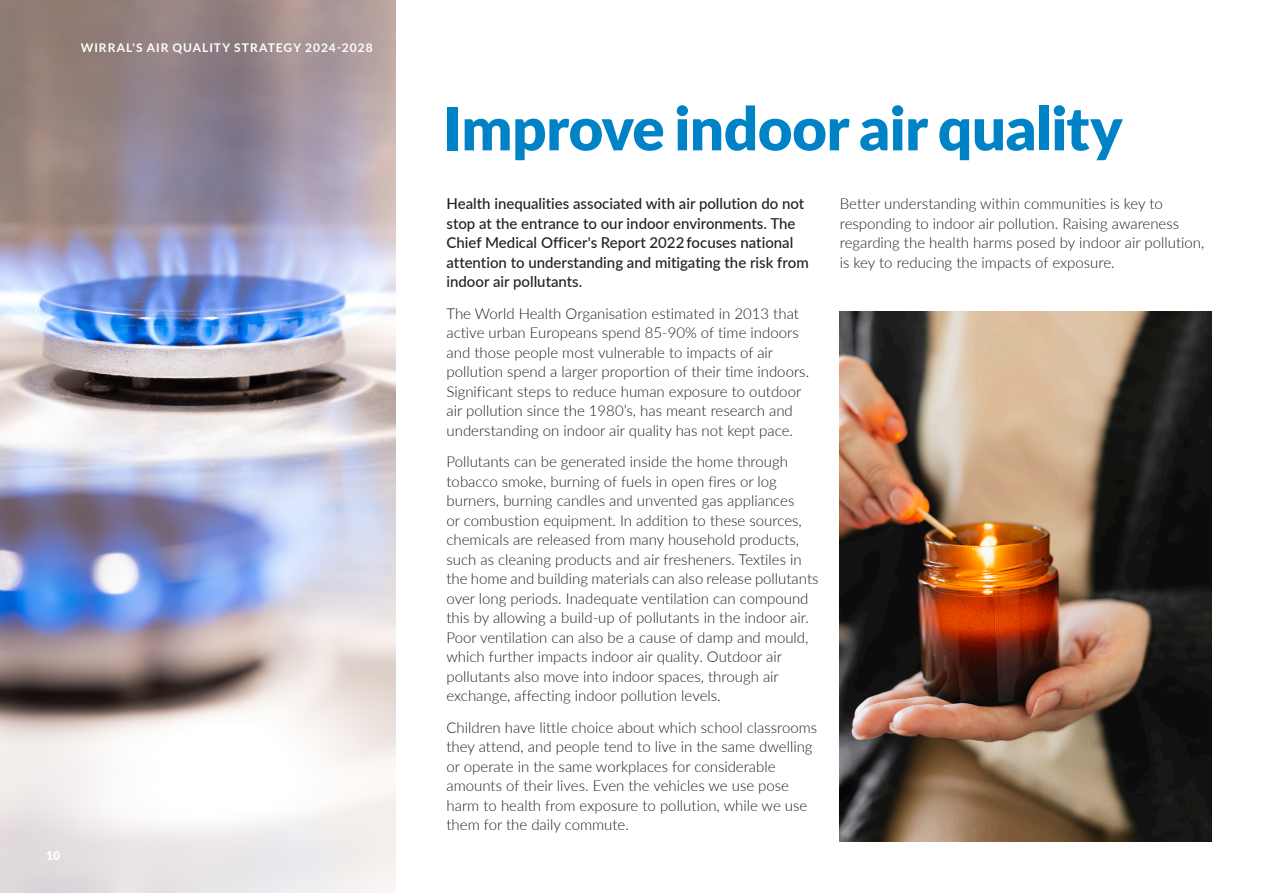
<style>
.page{position:relative;width:1263px;height:893px;background:#fff}
.page>*{position:absolute;margin:0;border:0;box-sizing:border-box;transform-origin:0 0}
.t1{font:900 60px "Lato";letter-spacing:-.005em;color:#0083c6}
.t2{font:300 15px/19.5px "Lato";color:#231f20}
.t3{font:500 15px/19.5px "Lato";color:#231f20}
.t4{font:700 12px "Lato";letter-spacing:.085em;color:#fff}
.t5{font:900 12px "Lato";color:#fff}
</style>
<div class="page">
<img style="left:0;top:0;width:395px;height:893px">
<img style="left:840px;top:311px;width:372px;height:531px">
<p class="t4" style="left:81px;top:39px;width:293px">WIRRAL'S AIR QUALITY STRATEGY 2024-2028</p>
<p class="t5" style="left:46px;top:847px;width:15px">10</p>
<p class="t1" style="left:443px;top:83px;width:681px">Improve indoor air quality</p>
<p class="t3" style="left:446px;top:193px;width:364px">Health inequalities associated with air pollution do not stop at the entrance to our indoor environments. The Chief Medical Officer's Report 2022 focuses national attention to understanding and mitigating the risk from indoor air pollutants.</p>
<p class="t2" style="left:446px;top:303px;width:364px">The World Health Organisation estimated in 2013 that active urban Europeans spend 85-90% of time indoors and those people most vulnerable to impacts of air pollution spend a larger proportion of their time indoors.<br>Significant steps to reduce human exposure to outdoor air pollution since the 1980’s, has meant research and understanding on indoor air quality has not kept pace.</p>
<p class="t2" style="left:446px;top:452px;width:374px">Pollutants can be generated inside the home through tobacco smoke, burning of fuels in open fires or log burners, burning candles and unvented gas appliances<br>or combustion equipment. In addition to these sources, chemicals are released from many household products, such as cleaning products and air fresheners. Textiles in the home and building materials can also release pollutants over long periods. Inadequate ventilation can compound this by allowing a build-up of pollutants in the indoor air.<br>Poor ventilation can also be a cause of damp and mould, which further impacts indoor air quality. Outdoor air pollutants also move into indoor spaces, through air exchange, affecting indoor pollution levels.</p>
<p class="t2" style="left:446px;top:717px;width:372px">Children have little choice about which school classrooms they attend, and people tend to live in the same dwelling or operate in the same workplaces for considerable amounts of their lives. Even the vehicles we use pose harm to health from exposure to pollution, while we use them for the daily commute.</p>
<p class="t2" style="left:840px;top:194px;width:366px">Better understanding within communities is key to responding to indoor air pollution. Raising awareness regarding the health harms posed by indoor air pollution,</p>
<p class="t2" style="left:840px;top:252px;width:276px">is key to reducing the impacts of exposure.</p>
</div>
